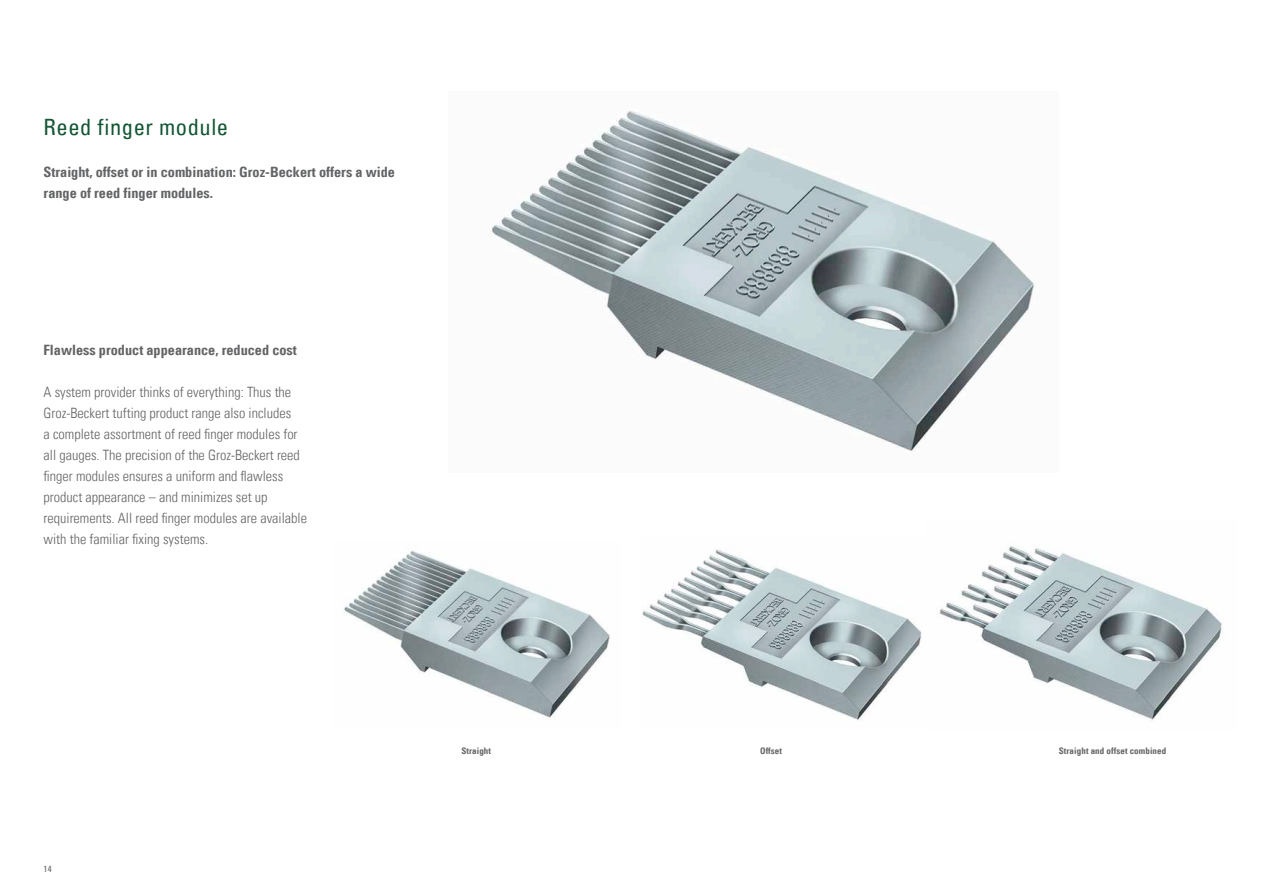
<style>
.page{position:relative;width:1263px;height:893px;background:#fff}
.page>*{position:absolute;margin:0;border:0;box-sizing:border-box;transform-origin:0 0}
.t1{font:condensed 22.5px "Univers Com 57";letter-spacing:.025em;color:#125634}
.t2{font:14.25px/21px "Univers Com 47 Light Cond";color:#636466}
.t3{font:14.25px/21px "Univers Com 67 Bold Cond";color:#636466}
.t4{font:9px "Univers Com 67 Bold Cond";letter-spacing:.01em;color:#636466}
.t5{font:condensed 9px "Univers Com 57";color:#636466}
</style>
<div class="page">
<img style="left:344px;top:551px;width:266px;height:167px">
<img style="left:642px;top:549px;width:280px;height:172px">
<img style="left:939px;top:546px;width:285px;height:174px">
<img style="left:491px;top:111px;width:544px;height:340px">
<h1 class="t1" style="left:44px;top:113px;width:186px">Reed finger module</h1>
<p class="t3" style="left:44px;top:161px;width:353px">Straight, offset or in combination: Groz-Beckert offers a wide range of reed finger modules.</p>
<p class="t3" style="left:44px;top:340px;width:255px">Flawless product appearance, reduced cost</p>
<p class="t2" style="left:44px;top:382px;width:265px">A system provider thinks of everything: Thus the Groz-Beckert tufting product range also includes<br>a complete assortment of reed finger modules for all gauges. The precision of the Groz-Beckert reed finger modules ensures a uniform and flawless product appearance – and minimizes set up requirements. All reed finger modules are available with the familiar fixing systems.</p>
<p class="t5" style="left:44px;top:863px;width:10px">14</p>
<p class="t4" style="left:461px;top:746px;width:31px">Straight</p>
<p class="t4" style="left:760px;top:746px;width:23px">Offset</p>
<p class="t4" style="left:1059px;top:746px;width:109px">Straight and offset combined</p>
</div>
